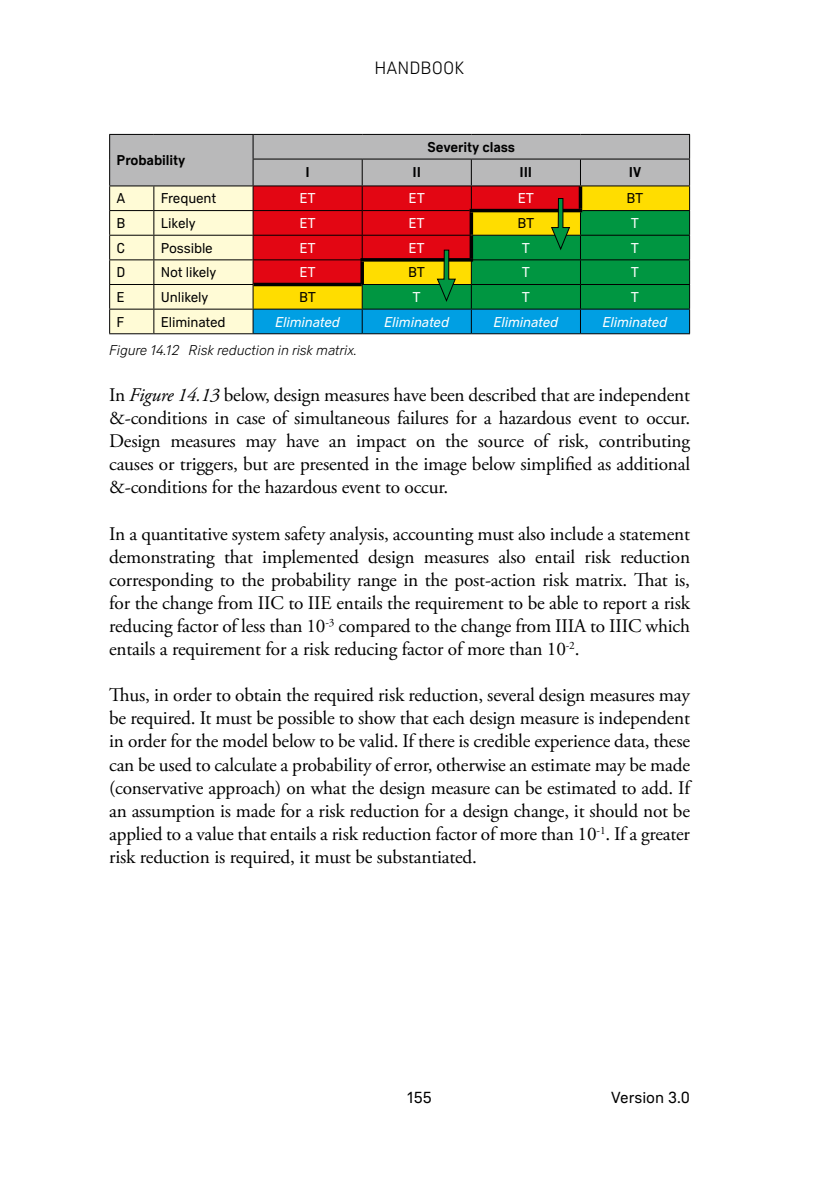
<style>
.page{position:relative;width:839px;height:1186px;background:#fff}
.page>*{position:absolute;margin:0;border:0;box-sizing:border-box;transform-origin:0 0}
.Brödtext{font:19.25px/23.1px "Adobe Garamond Pro";letter-spacing:-.01em;color:#000;text-align:justify}
.t1{font:300 17.5px "Forsvarsmakten Sans";color:#000}
.t2{font:15.75px "Forsvarsmakten Sans";color:#000}
.Table_bröd{font:14px "Forsvarsmakten Sans";letter-spacing:-.01em;color:#000}
.Table_bröd-2{font:italic 14px "Forsvarsmakten Sans";letter-spacing:-.01em;color:#fff}
.t3{font:italic 300 14px "Forsvarsmakten Sans";letter-spacing:-.01em;color:#000}
.Table_rubrik{font:700 14px "Forsvarsmakten Sans";letter-spacing:-.01em;color:#000}
.Table_bröd-3{font:14px "Forsvarsmakten Sans";letter-spacing:-.005em;color:#fff}
.Table_bröd-4{font:condensed 14px "Forsvarsmakten Sans";letter-spacing:-.01em;color:#000}
.s1{font-style:italic}
</style>
<div class="page">
<svg style="left:109px;top:134px;width:581px;height:200px;background:#969575"></svg>
<p class="Table_rubrik" style="left:117px;top:152px;width:70px">Probability</p>
<p class="t1" style="left:374px;top:57px;width:91px">HANDBOOK</p>
<p class="Table_rubrik" style="left:427px;top:138px;width:89px">Severity class</p>
<p class="Table_bröd-4" style="left:305px;top:163px;width:6px">I</p>
<p class="Table_bröd-4" style="left:412px;top:163px;width:10px">II</p>
<p class="Table_bröd-4" style="left:519px;top:163px;width:14px">III</p>
<p class="Table_bröd-4" style="left:628px;top:163px;width:14px">IV</p>
<p class="Table_bröd" style="left:117px;top:190px;width:10px">A</p>
<p class="Table_bröd" style="left:161px;top:190px;width:57px">Frequent</p>
<p class="Table_bröd-3" style="left:299px;top:190px;width:18px">ET</p>
<p class="Table_bröd-3" style="left:408px;top:190px;width:18px">ET</p>
<p class="Table_bröd-3" style="left:517px;top:190px;width:18px">ET</p>
<p class="Table_bröd" style="left:626px;top:190px;width:18px">BT</p>
<p class="Table_bröd" style="left:117px;top:214px;width:11px">B</p>
<p class="Table_bröd" style="left:161px;top:214px;width:36px">Likely</p>
<p class="Table_bröd-3" style="left:299px;top:214px;width:18px">ET</p>
<p class="Table_bröd-3" style="left:408px;top:214px;width:18px">ET</p>
<p class="Table_bröd" style="left:517px;top:214px;width:18px">BT</p>
<p class="Table_bröd-3" style="left:630px;top:214px;width:10px">T</p>
<p class="Table_bröd" style="left:117px;top:239px;width:10px">C</p>
<p class="Table_bröd" style="left:161px;top:239px;width:54px">Possible</p>
<p class="Table_bröd-3" style="left:299px;top:239px;width:18px">ET</p>
<p class="Table_bröd-3" style="left:408px;top:239px;width:18px">ET</p>
<p class="Table_bröd-3" style="left:521px;top:239px;width:10px">T</p>
<p class="Table_bröd-3" style="left:630px;top:239px;width:10px">T</p>
<p class="Table_bröd" style="left:117px;top:264px;width:11px">D</p>
<p class="Table_bröd" style="left:161px;top:264px;width:57px">Not likely</p>
<p class="Table_bröd-3" style="left:299px;top:264px;width:18px">ET</p>
<p class="Table_bröd" style="left:408px;top:264px;width:18px">BT</p>
<p class="Table_bröd-3" style="left:521px;top:264px;width:10px">T</p>
<p class="Table_bröd-3" style="left:630px;top:264px;width:10px">T</p>
<p class="Table_bröd" style="left:116px;top:288px;width:10px">E</p>
<p class="Table_bröd" style="left:161px;top:288px;width:49px">Unlikely</p>
<p class="Table_bröd" style="left:299px;top:288px;width:18px">BT</p>
<p class="Table_bröd-3" style="left:412px;top:288px;width:10px">T</p>
<p class="Table_bröd-3" style="left:521px;top:288px;width:10px">T</p>
<p class="Table_bröd-3" style="left:630px;top:288px;width:10px">T</p>
<p class="Table_bröd" style="left:116px;top:313px;width:9px">F</p>
<p class="Table_bröd" style="left:161px;top:313px;width:66px">Eliminated</p>
<p class="Table_bröd-2" style="left:275px;top:313px;width:66px">Eliminated</p>
<p class="Table_bröd-2" style="left:384px;top:313px;width:66px">Eliminated</p>
<p class="Table_bröd-2" style="left:493px;top:313px;width:66px">Eliminated</p>
<p class="Table_bröd-2" style="left:602px;top:313px;width:66px">Eliminated</p>
<p class="t3" style="left:109px;top:341px;width:249px">Figure 14.12 Risk reduction in risk matrix.</p>
<p class="Brödtext" style="left:109px;top:384px;width:582px">In <span class="s1">Figure 14.13</span> below, design measures have been described that are independent &amp;-conditions in case of simultaneous failures for a hazardous event to occur.<br>Design measures may have an impact on the source of risk, contributing causes or triggers, but are presented in the image below simplified as additional &amp;-conditions for the hazardous event to occur.</p>
<p class="Brödtext" style="left:109px;top:522px;width:582px">In a quantitative system safety analysis, accounting must also include a statement demonstrating that implemented design measures also entail risk reduction corresponding to the probability range in the post-action risk matrix. That is, for the change from IIC to IIE entails the requirement to be able to report a risk reducing factor of less than 10<sup>-3</sup> compared to the change from IIIA to IIIC which entails a requirement for a risk reducing factor of more than 10<sup>-2</sup>.</p>
<p class="Brödtext" style="left:109px;top:684px;width:582px">Thus, in order to obtain the required risk reduction, several design measures may be required. It must be possible to show that each design measure is independent in order for the model below to be valid. If there is credible experience data, these can be used to calculate a probability of error, otherwise an estimate may be made (conservative approach) on what the design measure can be estimated to add. If an assumption is made for a risk reduction for a design change, it should not be applied to a value that entails a risk reduction factor of more than 10<sup>-1</sup>. If a greater risk reduction is required, it must be substantiated.</p>
<p class="t2" style="left:407px;top:1087px;width:26px">155</p>
<p class="t2" style="left:610px;top:1087px;width:81px">Version 3.0</p>
</div>
